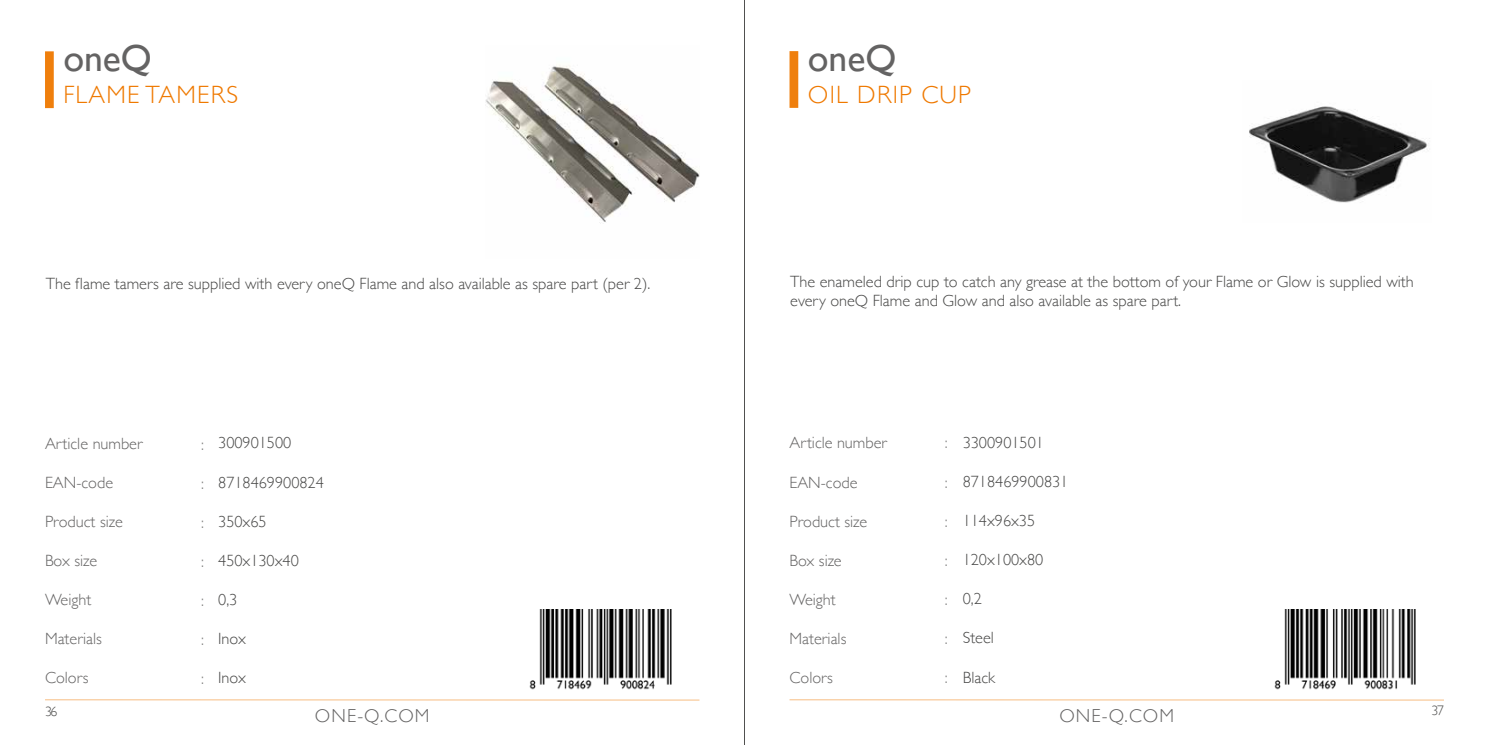
<style>
.page{position:relative;width:1489px;height:745px;background:#fff}
.page>*{position:absolute;margin:0;border:0;box-sizing:border-box;transform-origin:0 0}
.t1{font:37.62px "Gill Sans";color:#646363}
.t2{font:300 25px "Gill Sans";letter-spacing:.05em;color:#ef7900}
.t3{font:300 18.75px "Gill Sans";letter-spacing:.06em;color:#646363}
.t4{font:300 16.25px/19.5px "Gill Sans";color:#474746}
.t5{font:300 16.25px "Gill Sans";color:#646363}
.t6{font:300 16.25px "Gill Sans";color:#7d7d7c}
.t7{font:300 13.75px "Gill Sans";color:#4a4a49}
</style>
<div class="page">
<hr style="left:45px;top:699px;width:654px;height:1px;background:#ef7900">
<hr style="left:789px;top:699px;width:654px;height:1px;background:#ef7900">
<hr style="left:744px;top:0;width:1px;height:744px;background:#474746">
<img style="left:485px;top:65px;width:214px;height:159px">
<div style="left:45px;top:51px;width:9px;height:57px;background:#ef7f0d"></div>
<img style="left:529px;top:609px;width:143px;height:81px">
<img style="left:1249px;top:106px;width:181px;height:97px">
<div style="left:789px;top:51px;width:9px;height:57px;background:#ef7f0d"></div>
<img style="left:1274px;top:609px;width:142px;height:81px">
<h1 class="t1" style="left:63px;top:36px;width:90px">oneQ</h1>
<h2 class="t2" style="left:63px;top:75px;width:176px">FLAME TAMERS</h2>
<p class="t4" style="left:46px;top:273px;width:606px">The flame tamers are supplied with every oneQ Flame and also available as spare part (per 2).</p>
<p class="t5" style="left:45px;top:430px;width:99px">Article number</p>
<p class="t5" style="left:45px;top:469px;width:70px">EAN-code</p>
<p class="t5" style="left:45px;top:508px;width:79px">Product size</p>
<p class="t5" style="left:45px;top:547px;width:54px">Box size</p>
<p class="t5" style="left:45px;top:586px;width:48px">Weight</p>
<p class="t5" style="left:45px;top:625px;width:58px">Materials</p>
<p class="t5" style="left:45px;top:664px;width:45px">Colors</p>
<p class="t6" style="left:201px;top:431px;width:4px">:</p>
<p class="t6" style="left:201px;top:470px;width:4px">:</p>
<p class="t6" style="left:201px;top:509px;width:4px">:</p>
<p class="t6" style="left:201px;top:548px;width:4px">:</p>
<p class="t6" style="left:201px;top:587px;width:4px">:</p>
<p class="t6" style="left:201px;top:626px;width:4px">:</p>
<p class="t6" style="left:201px;top:665px;width:4px">:</p>
<p class="t4" style="left:218px;top:432px;width:75px">300901500</p>
<p class="t4" style="left:218px;top:471px;width:107px">8718469900824</p>
<p class="t4" style="left:218px;top:510px;width:50px">350x65</p>
<p class="t4" style="left:218px;top:549px;width:82px">450x130x40</p>
<p class="t4" style="left:218px;top:588px;width:21px">0,3</p>
<p class="t4" style="left:218px;top:627px;width:29px">Inox</p>
<p class="t4" style="left:218px;top:666px;width:29px">Inox</p>
<h1 class="t1" style="left:807px;top:36px;width:90px">oneQ</h1>
<h2 class="t2" style="left:807px;top:75px;width:165px">OIL DRIP CUP</h2>
<p class="t4" style="left:790px;top:271px;width:625px">The enameled drip cup to catch any grease at the bottom of your Flame or Glow is supplied with every oneQ Flame and Glow and also available as spare part.</p>
<p class="t5" style="left:789px;top:430px;width:99px">Article number</p>
<p class="t5" style="left:789px;top:469px;width:70px">EAN-code</p>
<p class="t5" style="left:789px;top:508px;width:79px">Product size</p>
<p class="t5" style="left:789px;top:547px;width:54px">Box size</p>
<p class="t5" style="left:789px;top:586px;width:48px">Weight</p>
<p class="t5" style="left:789px;top:625px;width:58px">Materials</p>
<p class="t5" style="left:789px;top:664px;width:45px">Colors</p>
<p class="t6" style="left:944px;top:430px;width:4px">:</p>
<p class="t6" style="left:944px;top:469px;width:4px">:</p>
<p class="t6" style="left:944px;top:508px;width:4px">:</p>
<p class="t6" style="left:944px;top:547px;width:4px">:</p>
<p class="t6" style="left:944px;top:586px;width:4px">:</p>
<p class="t6" style="left:944px;top:625px;width:4px">:</p>
<p class="t6" style="left:944px;top:664px;width:4px">:</p>
<p class="t4" style="left:962px;top:432px;width:83px">3300901501</p>
<p class="t4" style="left:962px;top:471px;width:107px">8718469900831</p>
<p class="t4" style="left:962px;top:510px;width:74px">114x96x35</p>
<p class="t4" style="left:962px;top:549px;width:82px">120x100x80</p>
<p class="t4" style="left:962px;top:588px;width:21px">0,2</p>
<p class="t4" style="left:962px;top:627px;width:33px">Steel</p>
<p class="t4" style="left:962px;top:666px;width:34px">Black</p>
<p class="t7" style="left:45px;top:700px;width:14px">36</p>
<p class="t7" style="left:1431px;top:699px;width:14px">37</p>
<p class="t3" style="left:315px;top:701px;width:116px">ONE-Q.COM</p>
<p class="t3" style="left:1059px;top:701px;width:116px">ONE-Q.COM</p>
</div>
